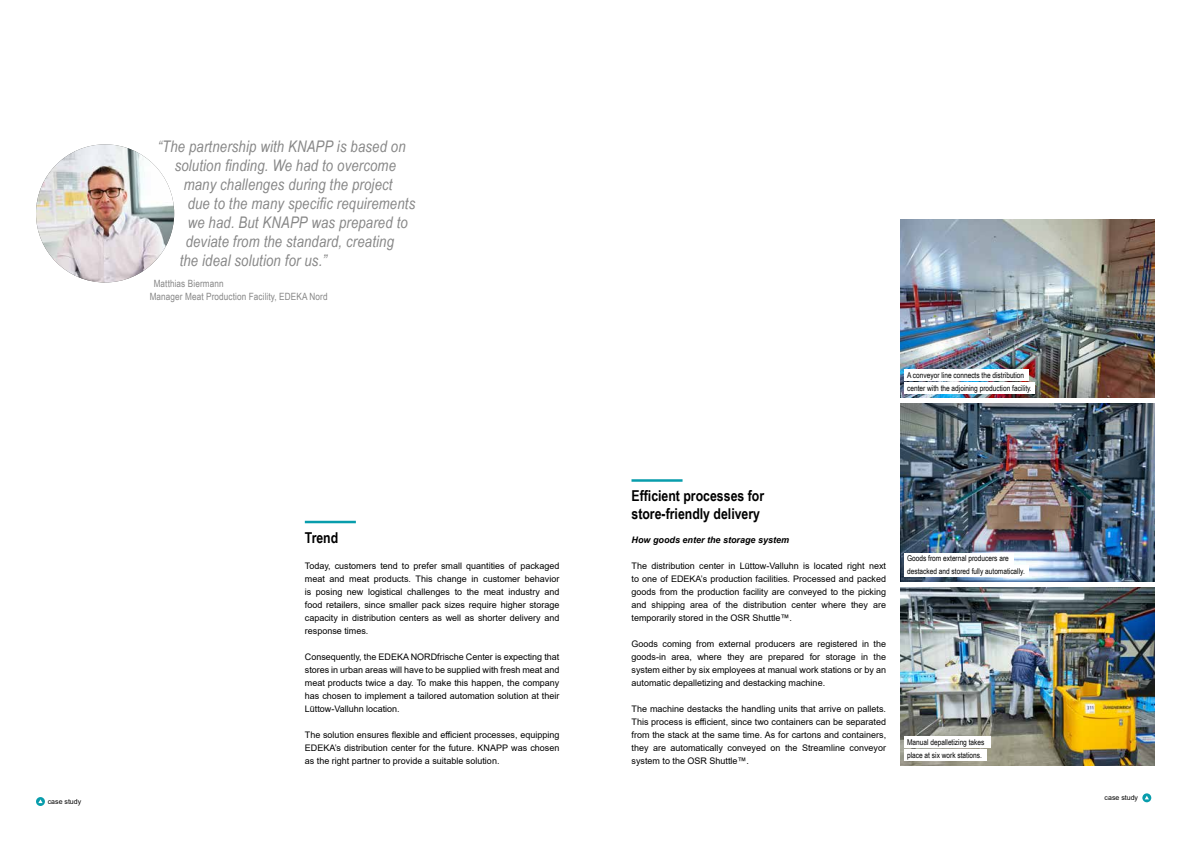
<style>
.page{position:relative;width:1191px;height:842px;background:#fff}
.page>*{position:absolute;margin:0;border:0;box-sizing:border-box;transform-origin:0 0}
.t1{font:italic 16px "Arial Narrow";letter-spacing:.01em;color:#878787}
.t2{font:700 15px/18px "Arial Narrow";color:#000}
.t3{font:10px/13px "Arial Narrow";letter-spacing:.01em;color:#878787}
.t4{font:9px/13px "Arial";color:#000;text-align:justify}
.t5{font:italic 700 9px "Arial";color:#000}
.t6{font:8px/12.9px "Arial Narrow";color:#000}
.t7{font:7px "Arial";color:#000}
</style>
<div class="page">
<svg style="left:36px;top:797px;width:9px;height:9px"></svg>
<svg style="left:38px;top:799px;width:5px;height:4px"></svg>
<svg style="left:1142px;top:793px;width:9px;height:9px"></svg>
<svg style="left:1144px;top:796px;width:5px;height:3px"></svg>
<hr style="left:305px;top:521px;width:51px;height:2px;background:#089dac">
<img style="left:36px;top:144px;width:138px;height:138px;border-radius:69px">
<hr style="left:631px;top:479px;width:51px;height:3px;background:#089dac">
<img style="left:900px;top:220px;width:255px;height:178px">
<img style="left:900px;top:403px;width:255px;height:178px">
<img style="left:900px;top:587px;width:255px;height:178px">
<div style="left:904px;top:369px;width:125px;height:12px;background:#fff"></div>
<div style="left:904px;top:382px;width:130px;height:12px;background:#fff"></div>
<div style="left:904px;top:553px;width:109px;height:11px;background:#fff"></div>
<div style="left:904px;top:566px;width:125px;height:11px;background:#fff"></div>
<div style="left:904px;top:737px;width:86px;height:11px;background:#fff"></div>
<div style="left:904px;top:749px;width:82px;height:12px;background:#fff"></div>
<h1 class="t1" style="left:158px;top:135px;width:249px">“The partnership with KNAPP is based on</h1>
<h1 class="t1" style="left:175px;top:154px;width:223px">solution finding. We had to overcome</h1>
<h1 class="t1" style="left:184px;top:173px;width:210px">many challenges during the project</h1>
<h1 class="t1" style="left:188px;top:192px;width:229px">due to the many specific requirements</h1>
<h1 class="t1" style="left:188px;top:211px;width:221px">we had. But KNAPP was prepared to</h1>
<h1 class="t1" style="left:186px;top:230px;width:210px">deviate from the standard, creating</h1>
<h1 class="t1" style="left:180px;top:249px;width:149px">the ideal solution for us.”</h1>
<p class="t3" style="left:150px;top:276px;width:179px;text-indent:4px">Matthias Biermann<br>Manager Meat Production Facility, EDEKA Nord</p>
<p class="t7" style="left:48px;top:797px;width:35px">case study</p>
<h2 class="t2" style="left:305px;top:528px;width:35px">Trend</h2>
<p class="t4" style="left:305px;top:559px;width:256px">Today, customers tend to prefer small quantities of packaged meat and meat products. This change in customer behavior is posing new logistical challenges to the meat industry and food retailers, since smaller pack sizes require higher storage capacity in distribution centers as well as shorter delivery and response times.</p>
<p class="t4" style="left:305px;top:650px;width:256px">Consequently, the EDEKA NORDfrische Center is expecting that stores in urban areas will have to be supplied with fresh meat and meat products twice a day. To make this happen, the company has chosen to implement a tailored automation solution at their Lüttow-Valluhn location.</p>
<p class="t4" style="left:305px;top:728px;width:256px">The solution ensures flexible and efficient processes, equipping EDEKA’s distribution center for the future. KNAPP was chosen as the right partner to provide a suitable solution.</p>
<p class="t6" style="left:907px;top:368px;width:126px">A conveyor line connects the distribution center with the adjoining production facility.</p>
<h2 class="t2" style="left:631px;top:486px;width:134px">Efficient processes for store-friendly delivery</h2>
<p class="t5" style="left:631px;top:534px;width:159px">How goods enter the storage system</p>
<p class="t4" style="left:631px;top:559px;width:256px">The distribution center in Lüttow-Valluhn is located right next to one of EDEKA’s production facilities. Processed and packed goods from the production facility are conveyed to the picking and shipping area of the distribution center where they are temporarily stored in the OSR Shuttle™.</p>
<p class="t4" style="left:631px;top:637px;width:256px">Goods coming from external producers are registered in the goods-in area, where they are prepared for storage in the system either by six employees at manual work stations or by an automatic depalletizing and destacking machine.</p>
<p class="t4" style="left:631px;top:702px;width:256px">The machine destacks the handling units that arrive on pallets.<br>This process is efficient, since two containers can be separated from the stack at the same time. As for cartons and containers, they are automatically conveyed on the Streamline conveyor system to the OSR Shuttle™.</p>
<p class="t6" style="left:907px;top:552px;width:119px">Goods from external producers are destacked and stored fully automatically.</p>
<p class="t6" style="left:907px;top:736px;width:79px">Manual depalletizing takes place at six work stations.</p>
<p class="t7" style="left:1104px;top:793px;width:35px">case study</p>
</div>
